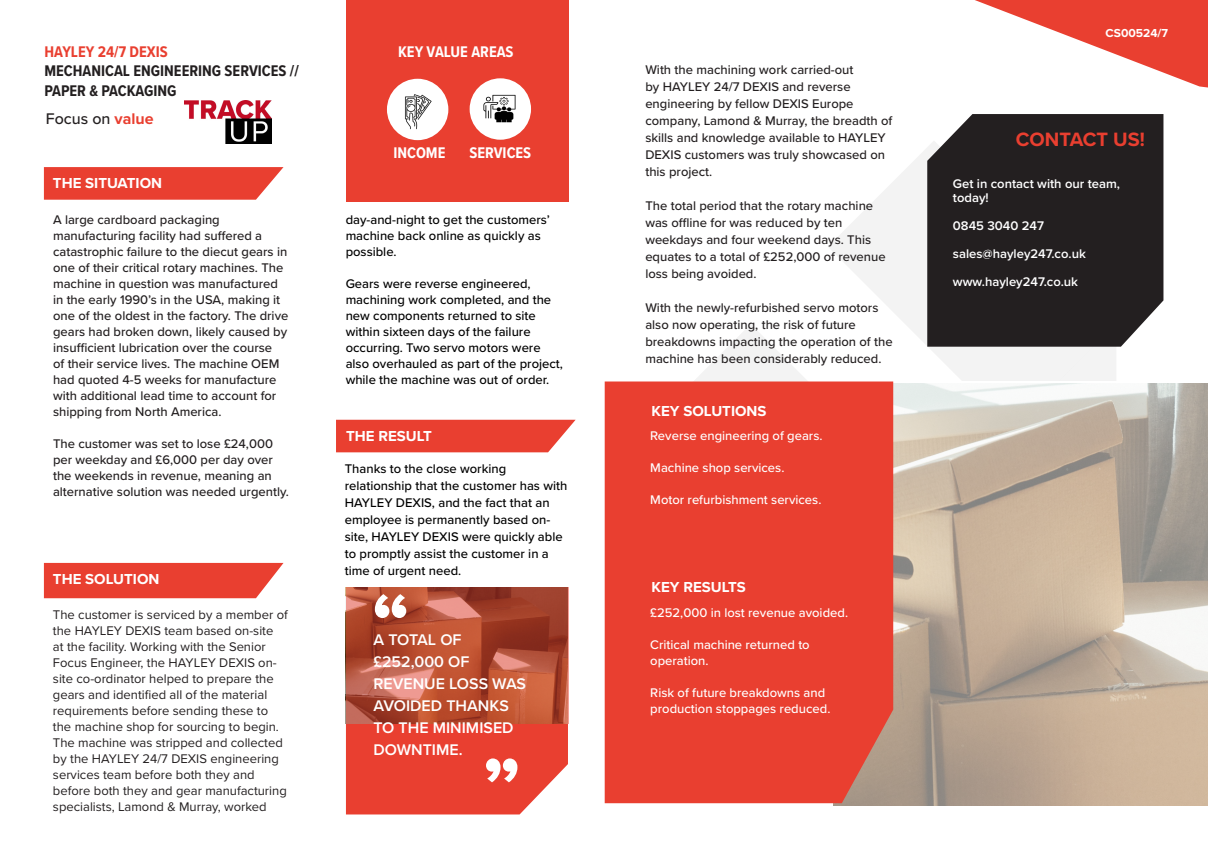
<style>
.page{position:relative;width:1208px;height:859px;background:#fff}
.page>*{position:absolute;margin:0;border:0;box-sizing:border-box;transform-origin:0 0}
.t1{font:75px "Proxima Nova Extrabld";color:#fff}
.t2{font:700 20px "Proxima Nova";color:#e93f30}
.t3{font:600 16px/22px "Proxima Nova";color:#fff}
.t4{font:700 16px/19.2px "Proxima Nova Cond";color:#231f20}
.t5{font:700 16px "Proxima Nova Cond";color:#fff}
.t6{font:700 16px "Proxima Nova Cond";color:#e93f30}
.t7{font:500 16px "Proxima Nova";color:#231f20}
.t8{font:700 15px "Proxima Nova";color:#fff}
.t9{font:500 13px/16px "Proxima Nova";color:#231f20}
.t10{font:500 13px/16px "Proxima Nova";color:#000}
.t11{font:13px/16px "Proxima Nova";color:#231f20}
.t12{font:500 13px/16px "Proxima Nova";color:#fff}
.t13{font:600 13px/14px "Proxima Nova";color:#fff}
.t14{font:700 12px "Proxima Nova";color:#fff}
.s1{font-weight:700;color:#e93f30}
</style>
<div class="page">
<img style="left:833px;top:383px;width:375px;height:422px">
<div style="left:346px;top:0;width:222px;height:201px;background:#e93f30"></div>
<div style="left:336px;top:420px;width:239px;height:32px;background:#e93f30"></div>
<div style="left:44px;top:563px;width:239px;height:35px;background:#e93f30"></div>
<svg style="left:44px;top:167px;width:239px;height:33px;background:#ea4b3d"></svg>
<svg style="left:975px;top:0;width:233px;height:88px"></svg>
<div style="left:927px;top:114px;width:236px;height:233px;background:#231f20"></div>
<div style="left:346px;top:724px;width:222px;height:90px;background:#e93f30"></div>
<svg style="left:346px;top:587px;width:222px;height:137px;background:#b45037"></svg>
<div style="left:387px;top:79px;width:61px;height:61px;background:#fff;border-radius:50%"></div>
<img style="left:393px;top:86px;width:46px;height:44px">
<img style="left:184px;top:101px;width:88px;height:43px">
<div style="left:604px;top:381px;width:289px;height:422px;background:#e93f30"></div>
<div style="left:469px;top:78px;width:62px;height:62px;background:#fff;border-radius:50%"></div>
<img style="left:477px;top:88px;width:39px;height:35px">
<p class="t6" style="left:45px;top:39px;width:125px">HAYLEY 24/7 DEXIS</p>
<p class="t4" style="left:45px;top:61px;width:256px">MECHANICAL ENGINEERING SERVICES //<br>PAPER &amp; PACKAGING</p>
<p class="t7" style="left:46px;top:107px;width:109px">Focus on <span class="s1">value</span></p>
<p class="t8" style="left:53px;top:172px;width:111px">THE SITUATION</p>
<p class="t9" style="left:53px;top:211px;width:236px">A large cardboard packaging manufacturing facility had suffered a catastrophic failure to the diecut gears in one of their critical rotary machines. The machine in question was manufactured</p>
<p class="t9" style="left:53px;top:291px;width:237px">in the early 1990’s in the USA, making it one of the oldest in the factory. The drive gears had broken down, likely caused by insufficient lubrication over the course<br>of their service lives. The machine OEM had quoted 4-5 weeks for manufacture with additional lead time to account for</p>
<p class="t9" style="left:53px;top:403px;width:170px">shipping from North America.</p>
<p class="t9" style="left:53px;top:435px;width:237px">The customer was set to lose £24,000 per weekday and £6,000 per day over the weekends in revenue, meaning an alternative solution was needed urgently.</p>
<p class="t8" style="left:53px;top:568px;width:108px">THE SOLUTION</p>
<p class="t11" style="left:53px;top:606px;width:236px">The customer is serviced by a member of the HAYLEY DEXIS team based on-site<br>at the facility. Working with the Senior Focus Engineer, the HAYLEY DEXIS on&shy;site co-ordinator helped to prepare the gears and identified all of the material requirements before sending these to the machine shop for sourcing to begin.<br>The machine was stripped and collected by the HAYLEY 24/7 DEXIS engineering services team before both they and</p>
<p class="t11" style="left:53px;top:782px;width:235px">before both they and gear manufacturing specialists, Lamond &amp; Murray, worked</p>
<p class="t5" style="left:398px;top:39px;width:117px">KEY VALUE AREAS</p>
<p class="t5" style="left:393px;top:141px;width:54px">INCOME</p>
<p class="t5" style="left:469px;top:141px;width:63px">SERVICES</p>
<p class="t10" style="left:346px;top:211px;width:206px">day-and-night to get the customers’ machine back online as quickly as possible.</p>
<p class="t10" style="left:346px;top:275px;width:219px">Gears were reverse engineered, machining work completed, and the new components returned to site within sixteen days of the failure occurring. Two servo motors were also overhauled as part of the project, while the machine was out of order.</p>
<p class="t8" style="left:346px;top:425px;width:87px">THE RESULT</p>
<p class="t10" style="left:345px;top:460px;width:224px;line-height:17px">Thanks to the close working relationship that the customer has with<br>HAYLEY DEXIS, and the fact that an employee is permanently based on&shy;site, HAYLEY DEXIS were quickly able to promptly assist the customer in a time of urgent need.</p>
<p class="t1" style="left:372px;top:564px;width:38px">“</p>
<p class="t3" style="left:373px;top:628px;width:154px">A TOTAL OF £252,000 OF<br>REVENUE LOSS WAS<br>AVOIDED THANKS<br>TO THE MINIMISED<br>DOWNTIME.</p>
<p class="t1" style="left:520px;top:812px;width:38px;rotate:-180deg">“</p>
<p class="t9" style="left:645px;top:61px;width:249px;line-height:17px">With the machining work carried-out<br>by HAYLEY 24/7 DEXIS and reverse engineering by fellow DEXIS Europe company, Lamond &amp; Murray, the breadth of skills and knowledge available to HAYLEY DEXIS customers was truly showcased on this project.</p>
<p class="t9" style="left:645px;top:197px;width:242px;line-height:17px">The total period that the rotary machine was offline for was reduced by ten weekdays and four weekend days. This equates to a total of £252,000 of revenue loss being avoided.</p>
<p class="t9" style="left:645px;top:299px;width:249px;line-height:17px">With the newly-refurbished servo motors also now operating, the risk of future breakdowns impacting the operation of the machine has been considerably reduced.</p>
<p class="t8" style="left:651px;top:400px;width:116px">KEY SOLUTIONS</p>
<p class="t12" style="left:650px;top:428px;width:174px">Reverse engineering of gears.</p>
<p class="t12" style="left:650px;top:460px;width:136px">Machine shop services.</p>
<p class="t12" style="left:650px;top:492px;width:173px">Motor refurbishment services.</p>
<p class="t8" style="left:651px;top:576px;width:96px">KEY RESULTS</p>
<p class="t12" style="left:650px;top:604px;width:199px">£252,000 in lost revenue avoided.</p>
<p class="t12" style="left:650px;top:636px;width:161px">Critical machine returned to operation.</p>
<p class="t12" style="left:650px;top:684px;width:182px">Risk of future breakdowns and production stoppages reduced.</p>
<p class="t14" style="left:1105px;top:24px;width:64px">CS00524/7</p>
<p class="t2" style="left:1015px;top:124px;width:131px">CONTACT US!</p>
<p class="t13" style="left:953px;top:176px;width:169px">Get in contact with our team, today!</p>
<p class="t13" style="left:953px;top:218px;width:92px">0845 3040 247</p>
<p class="t13" style="left:953px;top:246px;width:134px">sales@hayley247.co.uk</p>
<p class="t13" style="left:953px;top:274px;width:127px">www.hayley247.co.uk</p>
</div>
